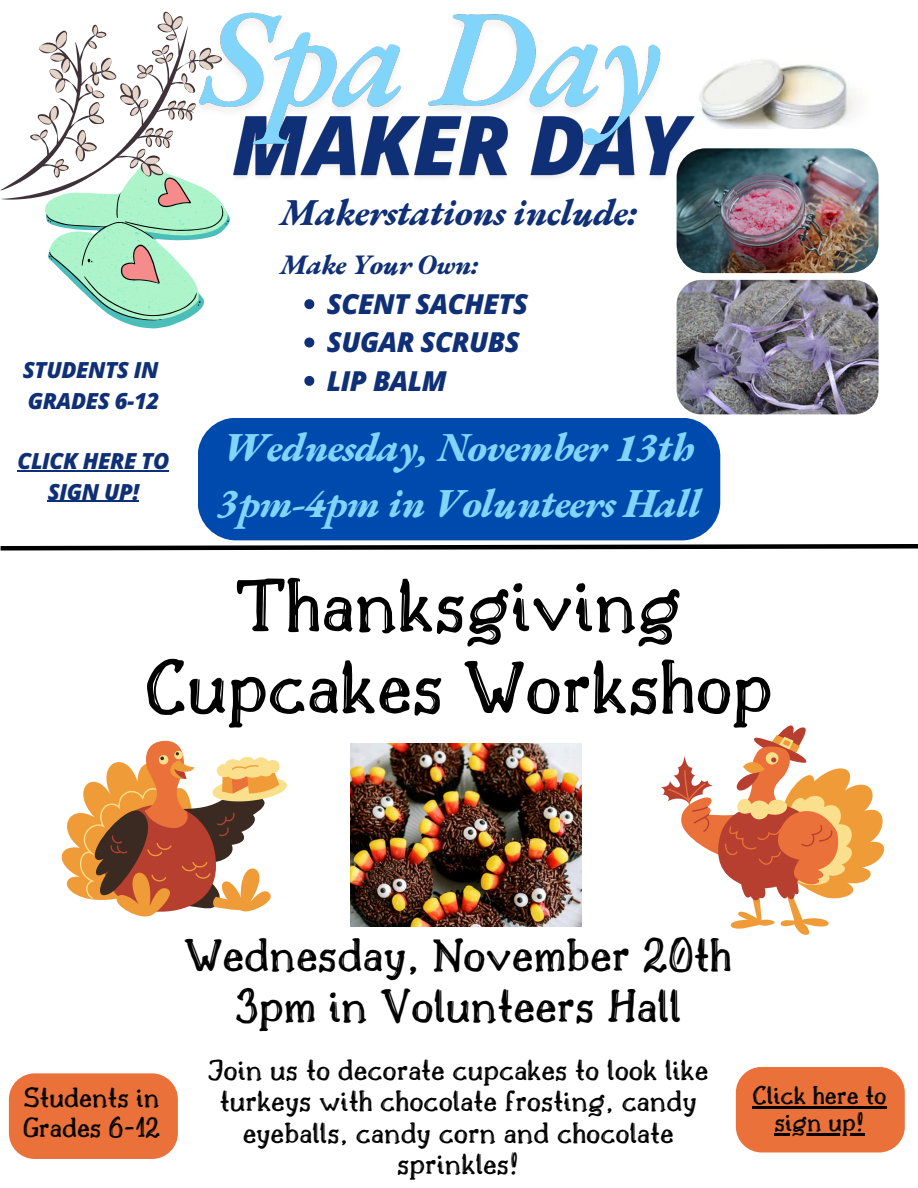
<style>
.page{position:relative;width:918px;height:1188px;background:#fff}
.page>*{position:absolute;margin:0;border:0;box-sizing:border-box;transform-origin:0 0}
.t1{font:79.8px/81.8px "Drukaatie Burti";color:#000;text-align:center}
.t2{font:49.35px/50.8px "Drukaatie Burti";color:#000;text-align:center}
.t3{font:italic 800 40.05px/55.5px "EB Garamond";letter-spacing:-.02em;color:#81d4fa}
.t4{font:italic 800 36.9px "EB Garamond";letter-spacing:-.02em;color:#0f2f76}
.t5{font:30.9px/31.5px "Drukaatie Burti";color:#000;text-align:center}
.t6{font:29.25px/29.8px "Drukaatie Burti";color:#000}
.t7{font:italic 800 27.45px/38.4px "Open Sans";letter-spacing:-.02em;color:#0f2f76}
.t8{font:italic 800 27.45px "EB Garamond";letter-spacing:-.02em;color:#0f2f76}
.t9{font:27px "Drukaatie Burti";color:#000}
.t10{font:italic 800 22.2px/30.3px "Open Sans";letter-spacing:-.02em;color:#0f2f76;text-align:center}
</style>
<div class="page">
<svg style="left:0;top:544px;width:918px;height:7px"></svg>
<div style="left:198px;top:418px;width:522px;height:122px;background:#004aad;border-radius:38px"></div>
<img style="left:677px;top:280px;width:202px;height:134px;border-radius:25px">
<img style="left:701px;top:59px;width:156px;height:70px">
<img style="left:677px;top:148px;width:202px;height:125px;border-radius:29px">
<svg style="left:1px;top:12px;width:229px;height:316px"></svg>
<img style="left:350px;top:743px;width:232px;height:184px">
<svg style="left:661px;top:725px;width:224px;height:210px"></svg>
<svg style="left:61px;top:740px;width:226px;height:177px"></svg>
<div style="left:9px;top:1073px;width:169px;height:86px;background:#ea7139;border-radius:26px"></div>
<img style="left:226px;top:92px;width:475px;height:108px">
<img style="left:187px;top:12px;width:485px;height:150px">
<hr style="left:18px;top:471px;width:151px;height:1px;background:#0f2f76">
<hr style="left:48px;top:501px;width:91px;height:1px;background:#0f2f76">
<svg style="left:304px;top:299px;width:10px;height:10px"></svg>
<svg style="left:304px;top:338px;width:10px;height:9px"></svg>
<svg style="left:304px;top:376px;width:10px;height:10px"></svg>
<div style="left:736px;top:1067px;width:169px;height:85px;background:#ea7139;border-radius:26px"></div>
<hr style="left:753px;top:1106px;width:134px;height:3px;background:#000">
<hr style="left:775px;top:1133px;width:90px;height:3px;background:#000">
<p class="t10" style="left:23px;top:354px;width:137px">STUDENTS IN</p>
<p class="t10" style="left:28px;top:385px;width:133px">GRADES 6-12</p>
<p class="t10" style="left:18px;top:446px;width:153px">CLICK HERE TO<br>SIGN UP!</p>
<p class="t4" style="left:280px;top:188px;width:359px">Makerstations include:</p>
<p class="t8" style="left:280px;top:246px;width:200px">Make Your Own:</p>
<p class="t7" style="left:327px;top:284px;width:203px">SCENT SACHETS<br>SUGAR SCRUBS<br>LIP BALM</p>
<p class="t3" style="left:217px;top:419px;width:485px">Wednesday, November 13th<br>3pm-4pm in Volunteers Hall</p>
<h5 class="t1" style="left:145px;top:563px;width:629px">Thanksgiving<br>Cupcakes Workshop</h5>
<h3 class="t6" style="left:23px;top:1082px;width:139px">Students in<br>Grades 6-12</h3>
<p class="t2" style="left:184px;top:929px;width:549px">Wednesday, November 20th<br>3pm in Volunteers Hall</p>
<p class="t5" style="left:208px;top:1053px;width:502px">Join us to decorate cupcakes to look like turkeys with chocolate frosting, candy eyeballs, candy corn and chocolate sprinkles!</p>
<p class="t9" style="left:753px;top:1080px;width:135px">Click here to</p>
<h4 class="t9" style="left:775px;top:1107px;width:92px">sign up!</h4>
</div>
